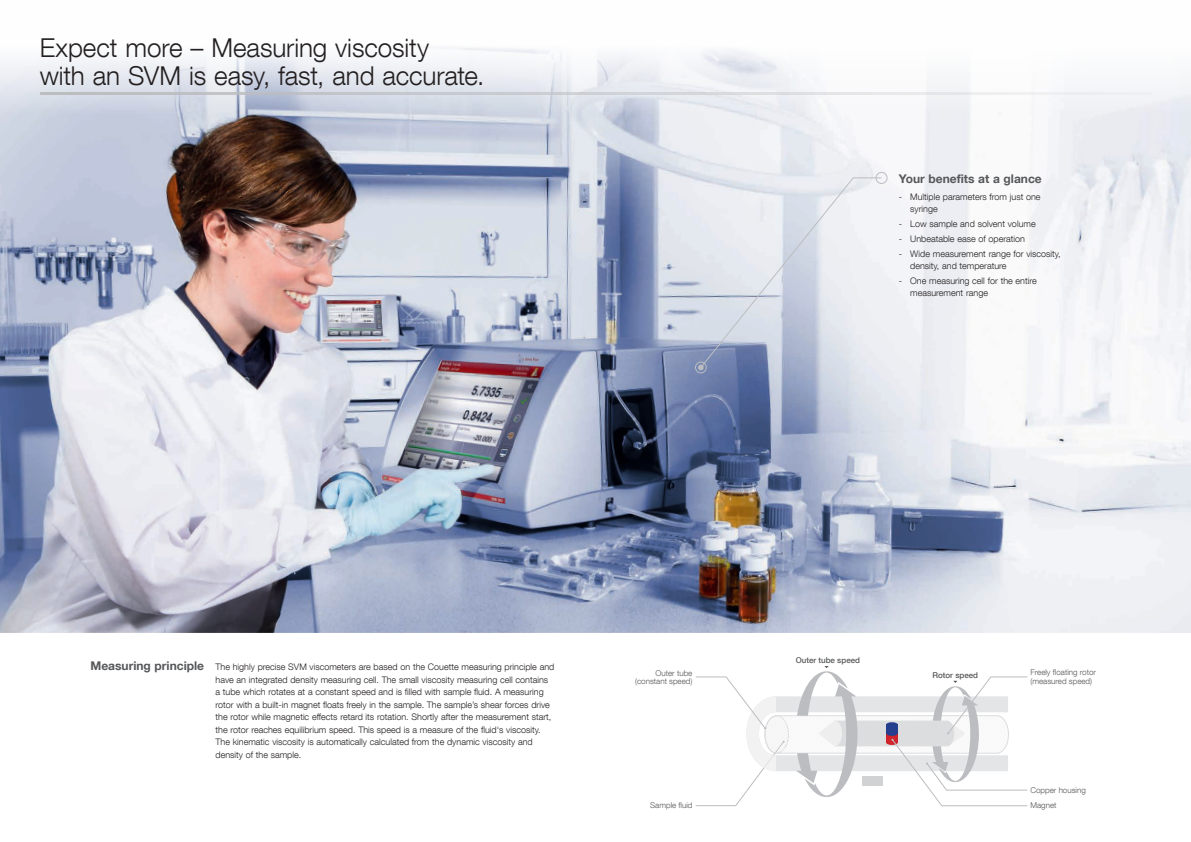
<style>
.page{position:relative;width:1191px;height:842px;background:#fff}
.page>*{position:absolute;margin:0;border:0;box-sizing:border-box;transform-origin:0 0}
.t1{font:300 26px/28px "Helvetica Neue LT Com";letter-spacing:-.005em;color:#231f20}
.t2{font:700 12px "Helvetica Neue LT Com";color:#57585a}
.t3{font:300 9px/12.5px "Helvetica Neue LT Com";color:#231f20}
.t4{font:300 8px/9.6px "Helvetica Neue LT Com";color:#57585a}
.t5{font:500 8px "Helvetica Neue LT Com";color:#57585a}
</style>
<div class="page">
<img style="left:0;top:47px;width:1191px;height:586px">
<hr style="left:40px;top:92px;width:1111px;height:3px;background:#bcbdc0">
<div style="left:695px;top:362px;width:11px;height:11px;border:1px solid #bcbdc0;border-radius:50%"></div>
<svg style="left:698px;top:177px;width:184px;height:193px"></svg>
<div style="left:875px;top:172px;width:12px;height:12px;border:1px solid #bcbdc0;border-radius:50%"></div>
<svg style="left:695px;top:666px;width:333px;height:140px"></svg>
<h1 class="t1" style="left:40px;top:33px;width:446px">Expect more – Measuring viscosity<br>with an SVM is easy, fast, and accurate.</h1>
<h2 class="t2" style="left:899px;top:171px;width:144px">Your benefits at a glance</h2>
<p class="t3" style="left:910px;top:191px;width:132px;line-height:12px;text-indent:-11px">- Multiple parameters from just one syringe</p>
<p class="t3" style="left:899px;top:218px;width:138px">- Low sample and solvent volume</p>
<p class="t3" style="left:899px;top:232px;width:128px">- Unbeatable ease of operation</p>
<p class="t3" style="left:910px;top:247px;width:152px;line-height:12px;text-indent:-11px">- Wide measurement range for viscosity, density, and temperature</p>
<p class="t3" style="left:910px;top:274px;width:128px;line-height:12px;text-indent:-11px">- One measuring cell for the entire measurement range</p>
<h2 class="t2" style="left:90px;top:658px;width:115px">Measuring principle</h2>
<p class="t3" style="left:215px;top:661px;width:340px">The highly precise SVM viscometers are based on the Couette measuring principle and have an integrated density measuring cell. The small viscosity measuring cell contains a tube which rotates at a constant speed and is filled with sample fluid. A measuring rotor with a built-in magnet floats freely in the sample. The sample’s shear forces drive the rotor while magnetic effects retard its rotation. Shortly after the measurement start, the rotor reaches equilibrium speed. This speed is a measure of the fluid‘s viscosity.<br>The kinematic viscosity is automatically calculated from the dynamic viscosity and density of the sample.</p>
<p class="t4" style="left:635px;top:668px;width:59px;line-height:8.6px;text-align:right">Outer tube (constant speed)</p>
<p class="t4" style="left:650px;top:801px;width:44px">Sample fluid</p>
<p class="t5" style="left:795px;top:656px;width:66px">Outer tube speed</p>
<p class="t5" style="left:932px;top:670px;width:47px">Rotor speed</p>
<p class="t4" style="left:1030px;top:667px;width:67px">Freely floating rotor (measured speed)</p>
<p class="t4" style="left:1030px;top:785px;width:57px">Copper housing</p>
<p class="t4" style="left:1030px;top:801px;width:28px">Magnet</p>
</div>
